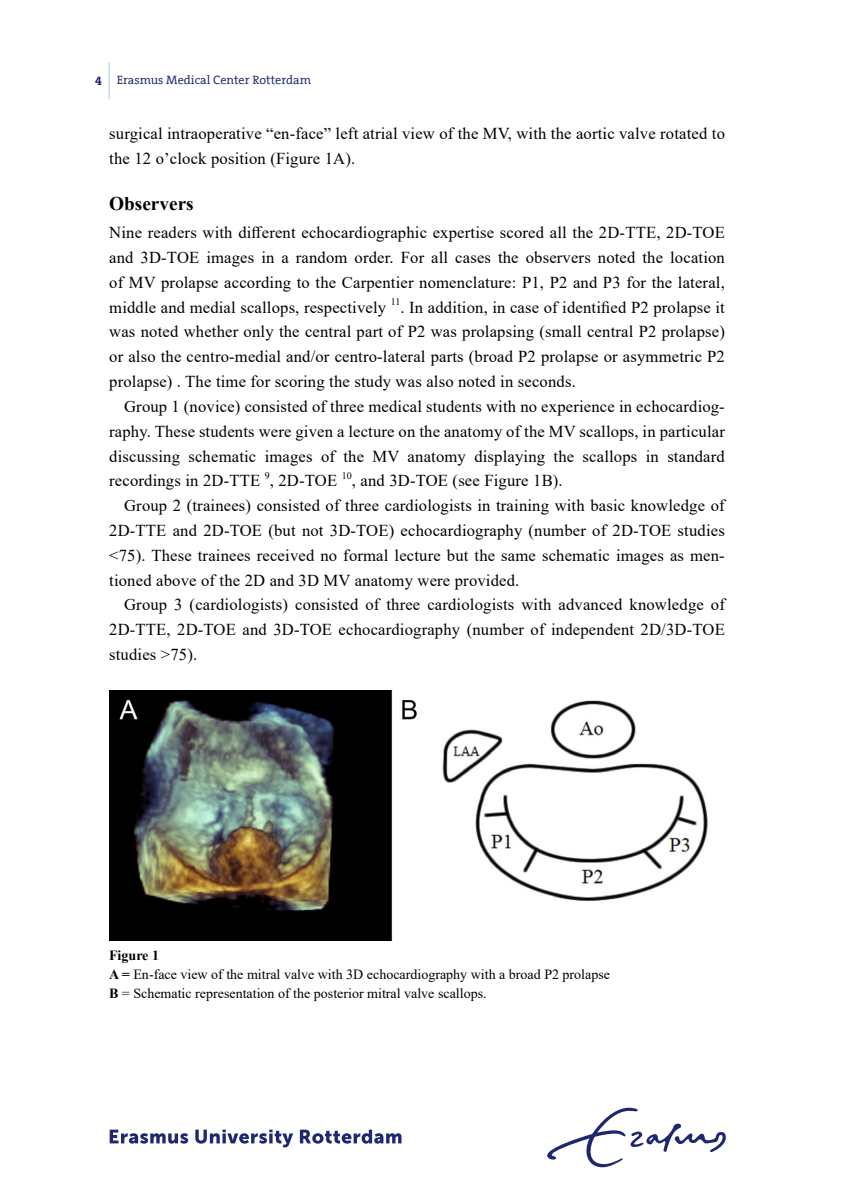
<style>
.page{position:relative;width:844px;height:1191px;background:#fff}
.page>*{position:absolute;margin:0;border:0;box-sizing:border-box;transform-origin:0 0}
.t1{font:700 19.25px "Times New Roman";color:#000}
.t2{font:16.62px/24.8px "Times New Roman";letter-spacing:.01em;color:#000;text-align:justify}
.t3{font:14px/19.2px "Times New Roman";color:#000}
.t4{font:12.25px "The Serif Office";color:#1e2870}
.s1{font-weight:700}
</style>
<div class="page">
<img style="left:109px;top:690px;width:599px;height:250px">
<svg style="left:110px;top:1129px;width:78px;height:14px"></svg>
<svg style="left:195px;top:1129px;width:98px;height:18px"></svg>
<svg style="left:300px;top:1129px;width:101px;height:14px"></svg>
<svg style="left:547px;top:1107px;width:178px;height:60px"></svg>
<hr style="left:109px;top:62px;width:1px;height:37px;background:#9fceee">
<p class="t4" style="left:95px;top:73px;width:217px"><span class="s1">4</span> Erasmus Medical Center Rotterdam</p>
<p class="t2" style="left:109px;top:120px;width:617px">surgical intraoperative “en-face” left atrial view of the MV, with the aortic valve rotated to the 12 o’clock position (Figure 1A).</p>
<p class="t1" style="left:109px;top:189px;width:86px">Observers</p>
<p class="t2" style="left:109px;top:220px;width:617px">Nine readers with different echocardiographic expertise scored all the 2D-TTE, 2D-TOE and 3D-TOE images in a random order. For all cases the observers noted the location of MV prolapse according to the Carpentier nomenclature: P1, P2 and P3 for the lateral, middle and medial scallops, respectively <sup>11</sup>. In addition, in case of identified P2 prolapse it was noted whether only the central part of P2 was prolapsing (small central P2 prolapse) or also the centro-medial and/or centro-lateral parts (broad P2 prolapse or asymmetric P2 prolapse) . The time for scoring the study was also noted in seconds.</p>
<p class="t2" style="left:109px;top:393px;width:617px;text-indent:15px">Group 1 (novice) consisted of three medical students with no experience in echocardiog&shy;raphy. These students were given a lecture on the anatomy of the MV scallops, in particular discussing schematic images of the MV anatomy displaying the scallops in standard recordings in 2D-TTE <sup>9</sup>, 2D-TOE <sup>10</sup>, and 3D-TOE (see Figure 1B).</p>
<p class="t2" style="left:109px;top:492px;width:617px;text-indent:15px">Group 2 (trainees) consisted of three cardiologists in training with basic knowledge of 2D-TTE and 2D-TOE (but not 3D-TOE) echocardiography (number of 2D-TOE studies &lt;75). These trainees received no formal lecture but the same schematic images as men&shy;tioned above of the 2D and 3D MV anatomy were provided.</p>
<p class="t2" style="left:109px;top:592px;width:617px;text-indent:15px">Group 3 (cardiologists) consisted of three cardiologists with advanced knowledge of 2D-TTE, 2D-TOE and 3D-TOE echocardiography (number of independent 2D/3D-TOE studies &gt;75).</p>
<p class="t3" style="left:109px;top:945px;width:502px"><span class="s1">Figure 1<br>A =</span> En-face view of the mitral valve with 3D echocardiography with a broad P2 prolapse<br><span class="s1">B</span> = Schematic representation of the posterior mitral valve scallops.</p>
</div>
